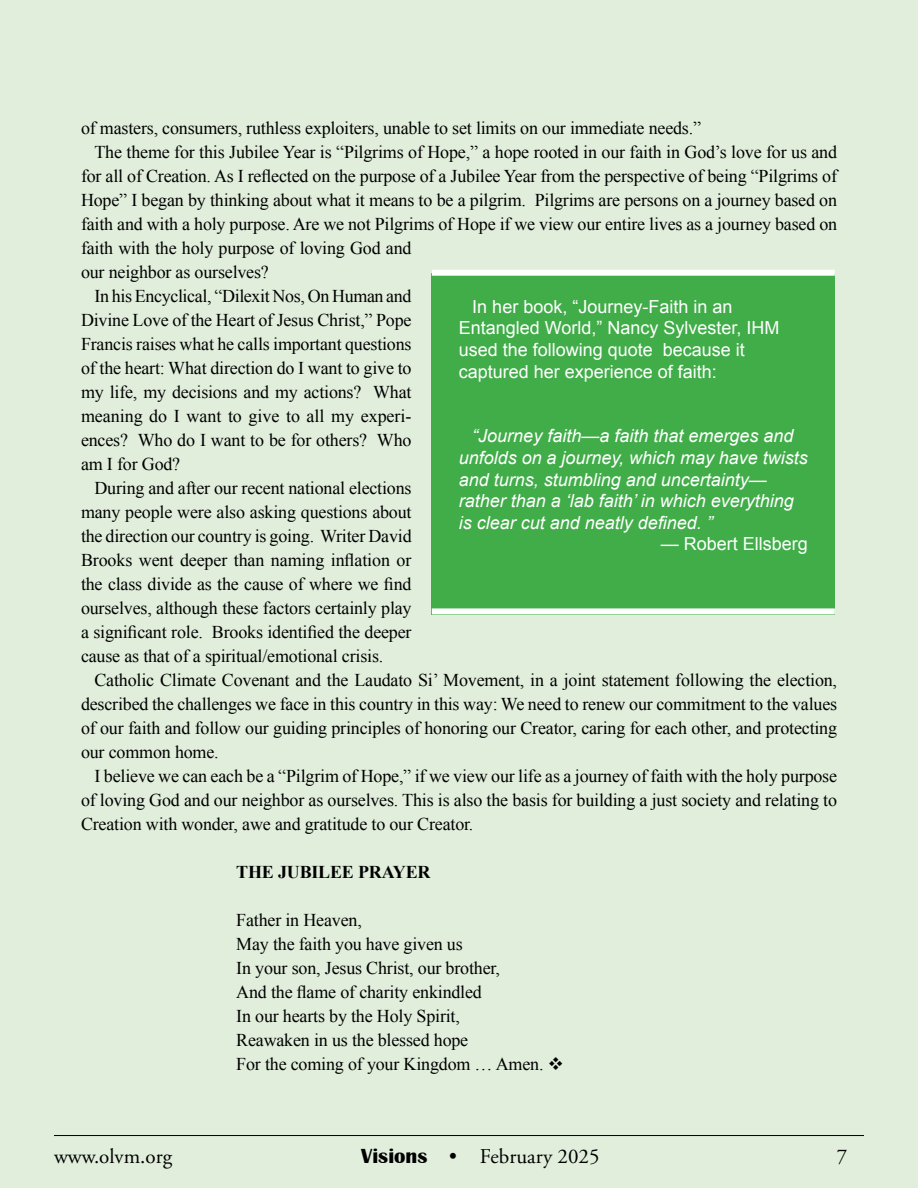
<style>
.page{position:relative;width:918px;height:1188px;background:#e1eedc}
.page>*{position:absolute;margin:0;border:0;box-sizing:border-box;transform-origin:0 0}
.t1{font:21px "Adobe Garamond Pro";color:#000}
.t2{font:18px/24px "Times New Roman";letter-spacing:-.01em;color:#000}
.t3{font:italic 18px/21.6px "Arial";color:#fff}
.t4{font:18px/21.6px "Arial";color:#fff}
.t5{font:700 18px "Times New Roman";letter-spacing:-.01em;color:#000}
.s1{font-family:"Britannic";font-weight:700}
</style>
<div class="page">
<div style="left:432px;top:273px;width:403px;height:342px;background:#41ad49"></div>
<div style="left:432px;top:270px;width:403px;height:6px;background:#fff"></div>
<div style="left:432px;top:608px;width:403px;height:6px;background:#fff"></div>
<hr style="left:54px;top:1135px;width:810px;height:1px;background:#000">
<p class="t2" style="left:81px;top:116px;width:622px">of masters, consumers, ruthless exploiters, unable to set limits on our immediate needs.”</p>
<p class="t2" style="left:94px;top:140px;width:744px">The theme for this Jubilee Year is “Pilgrims of Hope,” a hope rooted in our faith in God’s love for us and</p>
<p class="t2" style="left:81px;top:164px;width:758px">for all of Creation. As I reflected on the purpose of a Jubilee Year from the perspective of being “Pilgrims of</p>
<p class="t2" style="left:81px;top:188px;width:758px">Hope” I began by thinking about what it means to be a pilgrim. Pilgrims are persons on a journey based on</p>
<p class="t2" style="left:81px;top:212px;width:758px">faith and with a holy purpose. Are we not Pilgrims of Hope if we view our entire lives as a journey based on</p>
<p class="t2" style="left:81px;top:236px;width:332px">faith with the holy purpose of loving God and</p>
<p class="t2" style="left:81px;top:260px;width:189px">our neighbor as ourselves?</p>
<p class="t2" style="left:94px;top:284px;width:319px">In his Encyclical, “Dilexit Nos, On Human and</p>
<p class="t2" style="left:81px;top:308px;width:332px">Divine Love of the Heart of Jesus Christ,” Pope</p>
<p class="t2" style="left:81px;top:332px;width:332px">Francis raises what he calls important questions</p>
<p class="t2" style="left:81px;top:356px;width:332px">of the heart: What direction do I want to give to</p>
<p class="t2" style="left:81px;top:380px;width:332px">my life, my decisions and my actions? What</p>
<p class="t2" style="left:81px;top:404px;width:332px">meaning do I want to give to all my experi-</p>
<p class="t2" style="left:81px;top:428px;width:332px">ences? Who do I want to be for others? Who</p>
<p class="t2" style="left:81px;top:452px;width:101px">am I for God?</p>
<p class="t2" style="left:94px;top:476px;width:319px">During and after our recent national elections</p>
<p class="t2" style="left:81px;top:500px;width:332px">many people were also asking questions about</p>
<p class="t2" style="left:81px;top:524px;width:332px">the direction our country is going. Writer David</p>
<p class="t2" style="left:81px;top:548px;width:332px">Brooks went deeper than naming inflation or</p>
<p class="t2" style="left:81px;top:572px;width:332px">the class divide as the cause of where we find</p>
<p class="t2" style="left:81px;top:596px;width:332px">ourselves, although these factors certainly play</p>
<p class="t2" style="left:81px;top:620px;width:332px">a significant role. Brooks identified the deeper</p>
<p class="t2" style="left:81px;top:644px;width:304px">cause as that of a spiritual/emotional crisis.</p>
<p class="t2" style="left:94px;top:668px;width:744px">Catholic Climate Covenant and the Laudato Si’ Movement, in a joint statement following the election,</p>
<p class="t2" style="left:81px;top:692px;width:758px">described the challenges we face in this country in this way: We need to renew our commitment to the values</p>
<p class="t2" style="left:81px;top:716px;width:758px">of our faith and follow our guiding principles of honoring our Creator, caring for each other, and protecting</p>
<p class="t2" style="left:81px;top:740px;width:139px">our common home.</p>
<p class="t2" style="left:94px;top:764px;width:744px">I believe we can each be a “Pilgrim of Hope,” if we view our life as a journey of faith with the holy purpose</p>
<p class="t2" style="left:81px;top:788px;width:758px">of loving God and our neighbor as ourselves. This is also the basis for building a just society and relating to</p>
<p class="t2" style="left:81px;top:812px;width:394px">Creation with wonder, awe and gratitude to our Creator.</p>
<p class="t5" style="left:236px;top:859px;width:196px">THE JUBILEE PRAYER</p>
<p class="t2" style="left:236px;top:908px;width:329px">Father in Heaven,<br>May the faith you have given us<br>In your son, Jesus Christ, our brother,<br>And the flame of charity enkindled<br>In our hearts by the Holy Spirit,<br>Reawaken in us the blessed hope<br>For the coming of your Kingdom … Amen. ❖</p>
<p class="t4" style="left:459px;top:296px;width:322px;text-indent:14px">In her book, “Journey-Faith in an Entangled World,” Nancy Sylvester, IHM used the following quote because it captured her experience of faith:</p>
<p class="t3" style="left:459px;top:426px;width:351px;text-indent:14px">“Journey faith—a faith that emerges and unfolds on a journey, which may have twists and turns, stumbling and uncertainty— rather than a ‘lab faith’ in which everything is clear cut and neatly defined. ”</p>
<p class="t4" style="left:661px;top:534px;width:149px">— Robert Ellsberg</p>
<p class="t1" style="left:54px;top:1143px;width:120px">www.olvm.org</p>
<p class="t1" style="left:361px;top:1143px;width:240px"><span class="s1">Visions •</span> February 2025</p>
<p class="t1" style="left:837px;top:1143px;width:12px">7</p>
</div>
